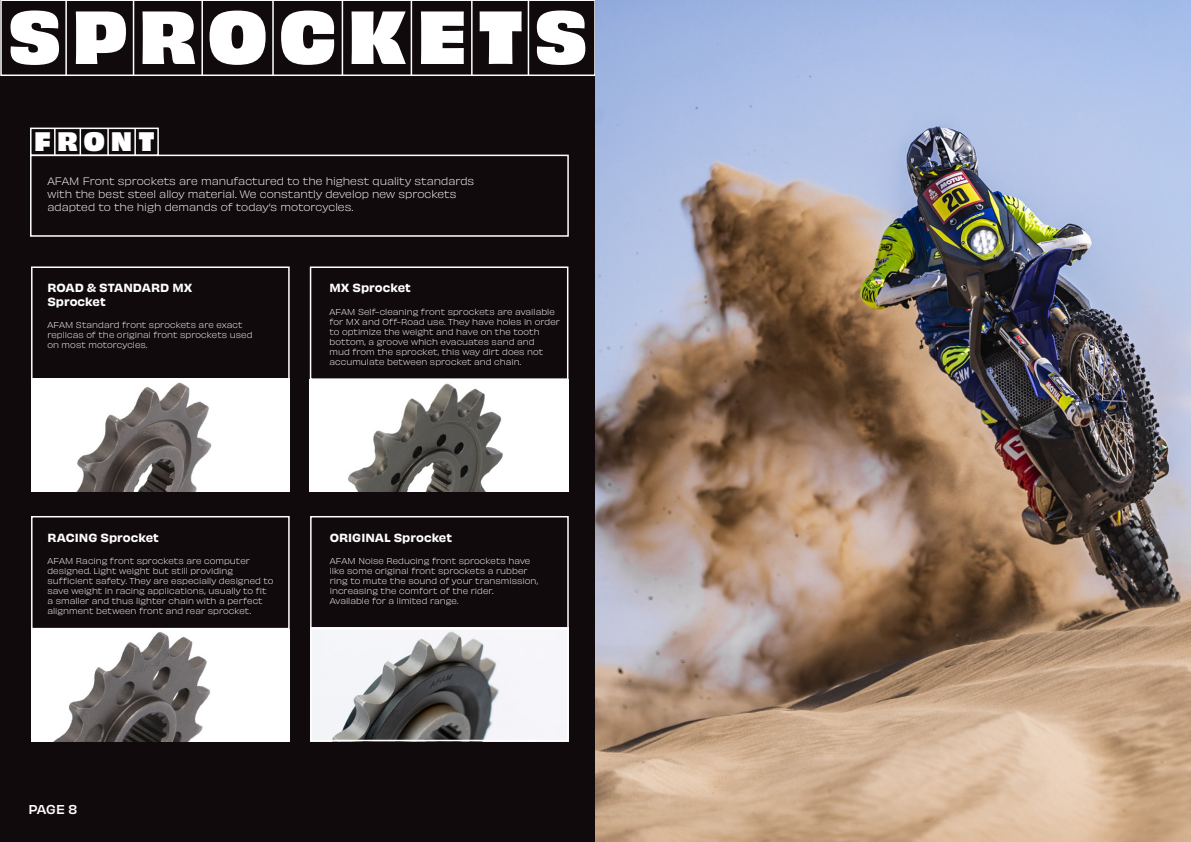
<style>
.page{position:relative;width:1191px;height:842px;background:#110a0c}
.page>*{position:absolute;margin:0;border:0;box-sizing:border-box;transform-origin:0 0}
.t1{font:70px "Obviously Blck";letter-spacing:.18em;color:#fff}
.t2{font:25px "Obviously Blck";letter-spacing:.27em;color:#fff}
.t3{font:500 12px "Obviously";color:#fff}
.t4{font:11px/14px "Obviously Semi";color:#fff}
.t5{font:10px/13px "Obviously Lght";letter-spacing:-.005em;color:#fff}
.t6{font:8px/10px "Obviously Lght";letter-spacing:.005em;color:#fff}
</style>
<div class="page">
<div style="left:0;top:0;width:596px;height:76px;border:2px solid #fff"></div>
<hr style="left:65px;top:0;width:2px;height:76px;background:#fff">
<hr style="left:133px;top:0;width:1px;height:76px;background:#fff">
<hr style="left:201px;top:0;width:2px;height:76px;background:#fff">
<hr style="left:272px;top:0;width:2px;height:76px;background:#fff">
<hr style="left:342px;top:0;width:1px;height:76px;background:#fff">
<hr style="left:410px;top:0;width:2px;height:76px;background:#fff">
<hr style="left:471px;top:0;width:1px;height:76px;background:#fff">
<hr style="left:528px;top:0;width:1px;height:76px;background:#fff">
<div style="left:30px;top:128px;width:129px;height:28px;border:2px solid #fff"></div>
<div style="left:30px;top:155px;width:539px;height:82px;border:2px solid #fff"></div>
<svg style="left:80px;top:128px;width:1px;height:27px"></svg>
<hr style="left:107px;top:128px;width:2px;height:27px;background:#fff">
<hr style="left:134px;top:128px;width:2px;height:27px;background:#fff">
<div style="left:310px;top:266px;width:258px;height:114px;border:2px solid #fff"></div>
<img style="left:313px;top:631px;width:253px;height:107px">
<div style="left:310px;top:628px;width:259px;height:113px;border:2px solid #fff"></div>
<div style="left:310px;top:516px;width:259px;height:113px;border:2px solid #fff"></div>
<img style="left:595px;top:0;width:596px;height:842px">
<hr style="left:54px;top:129px;width:2px;height:27px;background:#fff">
<img style="left:310px;top:379px;width:258px;height:113px">
<div style="left:31px;top:266px;width:259px;height:114px;border:2px solid #fff"></div>
<img style="left:31px;top:378px;width:259px;height:114px">
<div style="left:31px;top:516px;width:259px;height:113px;border:2px solid #fff"></div>
<img style="left:31px;top:629px;width:259px;height:113px">
<h1 class="t1" style="left:9px;top:-18px;width:579px">SPROCKETS</h1>
<h2 class="t2" style="left:34px;top:122px;width:122px">FRONT</h2>
<p class="t5" style="left:47px;top:173px;width:428px">AFAM Front sprockets are manufactured to the highest quality standards with the best steel alloy material. We constantly develop new sprockets adapted to the high demands of today’s motorcycles.</p>
<h3 class="t4" style="left:47px;top:280px;width:146px">ROAD &amp; STANDARD MX<br>Sprocket</h3>
<p class="t6" style="left:47px;top:319px;width:207px">AFAM Standard front sprockets are exact replicas of the original front sprockets used on most motorcycles.</p>
<h3 class="t4" style="left:329px;top:280px;width:83px">MX Sprocket</h3>
<p class="t6" style="left:329px;top:306px;width:232px">AFAM Self-cleaning front sprockets are available for MX and Off-Road use. They have holes in order to optimize the weight and have on the tooth bottom, a groove which evacuates sand and<br>mud from the sprocket, this way dirt does not accumulate between sprocket and chain.</p>
<h3 class="t4" style="left:47px;top:529px;width:113px">RACING Sprocket</h3>
<p class="t6" style="left:47px;top:555px;width:228px">AFAM Racing front sprockets are computer designed. Light weight but still providing sufficient safety. They are especially designed to save weight in racing applications, usually to fit a smaller and thus lighter chain with a perfect alignment between front and rear sprocket.</p>
<h3 class="t4" style="left:330px;top:529px;width:124px">ORIGINAL Sprocket</h3>
<p class="t6" style="left:330px;top:555px;width:210px">AFAM Noise Reducing front sprockets have like some original front sprockets a rubber ring to mute the sound of your transmission, increasing the comfort of the rider.<br>Available for a limited range.</p>
<h3 class="t3" style="left:28px;top:800px;width:50px">PAGE 8</h3>
</div>
